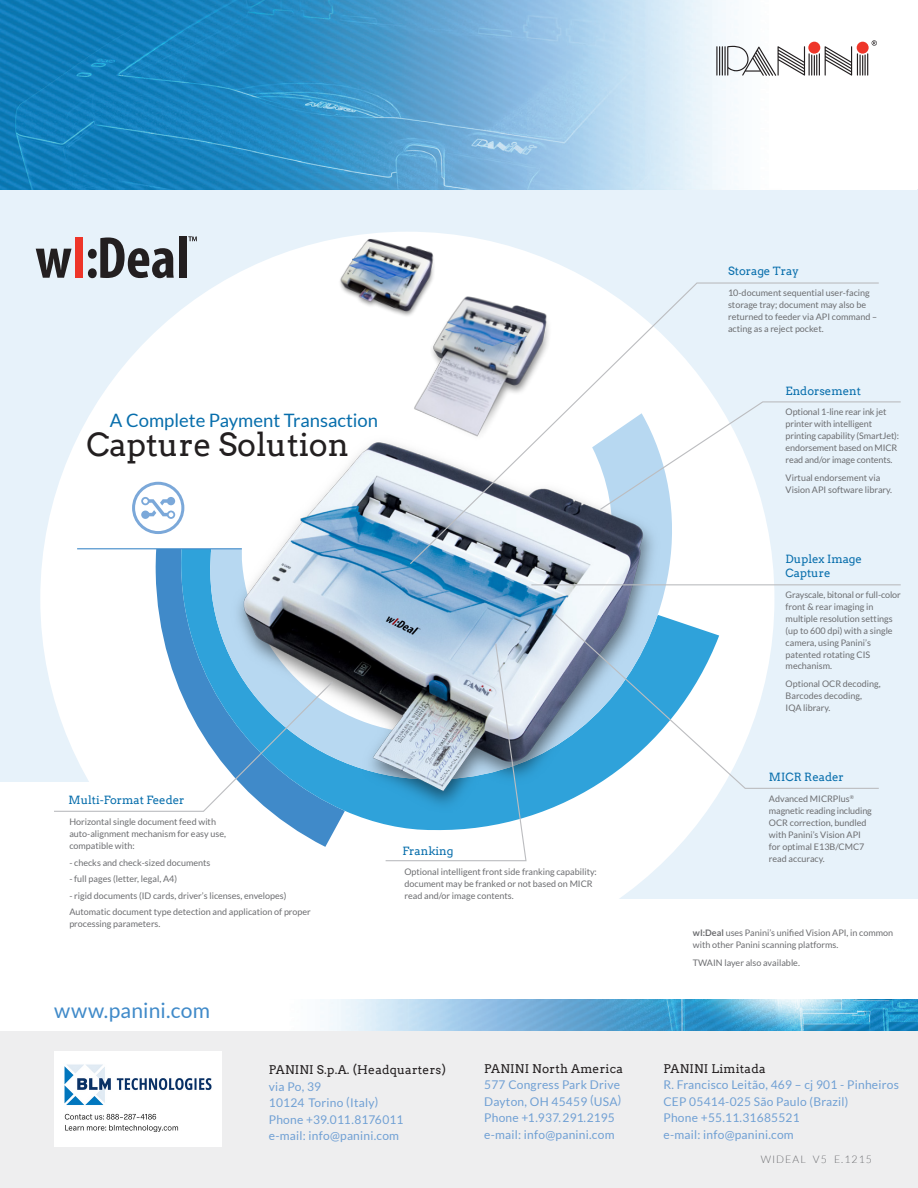
<style>
.page{position:relative;width:918px;height:1188px;background:#fff}
.page>*{position:absolute;margin:0;border:0;box-sizing:border-box;transform-origin:0 0}
.t1{font:31.8px "Arvo";letter-spacing:-.005em;color:#231f20}
.heading_2{font:21px "Lato";letter-spacing:.01em;color:#408ac9}
.t2{font:18.45px "Lato";color:#076eac}
.t3{font:12px/16.5px "Lato";letter-spacing:.02em;color:#70a0d4}
.brochure_code{font:12px/16.5px "Arvo";letter-spacing:.02em;color:#231f20}
.t4{font:11.4px/13.6px "Arvo";color:#076eac}
.brochure_code-2{font:300 10.5px "Lato";letter-spacing:.1em;color:#6c6d70}
.t5{font:9px/12px "Lato";color:#6c6d70}
.s1{font-family:"Lato";color:#70a0d4}
.s2{font-family:"Arvo";color:#231f20}
.s3{font-weight:700}
</style>
<div class="page">
<div style="left:0;top:190px;width:917px;height:709px;background:#e7f2fa"></div>
<div style="left:0;top:782px;width:208px;height:144px;background:#fff"></div>
<div style="left:40px;top:232px;width:734px;height:734px;background:#fff;border-radius:50%"></div>
<svg style="left:156px;top:549px;width:178px;height:298px"></svg>
<svg style="left:181px;top:549px;width:538px;height:283px"></svg>
<hr style="left:77px;top:548px;width:165px;height:1px;background:#408ac9">
<div style="left:132px;top:482px;width:52px;height:52px;border:3px solid #7ba8d9;border-radius:50%"></div>
<svg style="left:141px;top:497px;width:34px;height:22px"></svg>
<img style="left:0;top:1px;width:738px;height:188px">
<svg style="left:716px;top:40px;width:161px;height:36px"></svg>
<img style="left:320px;top:999px;width:598px;height:32px">
<div style="left:0;top:1031px;width:918px;height:157px;background:#eeeeef"></div>
<svg style="left:36px;top:249px;width:36px;height:29px"></svg>
<div style="left:75px;top:238px;width:8px;height:40px;background:#ee3529"></div>
<svg style="left:88px;top:237px;width:86px;height:41px"></svg>
<div style="left:179px;top:237px;width:8px;height:41px;background:#231f20"></div>
<svg style="left:188px;top:237px;width:9px;height:4px"></svg>
<img style="left:340px;top:239px;width:94px;height:77px">
<img style="left:211px;top:442px;width:456px;height:372px">
<svg style="left:409px;top:282px;width:470px;height:283px"></svg>
<svg style="left:599px;top:401px;width:302px;height:110px"></svg>
<svg style="left:554px;top:613px;width:325px;height:176px"></svg>
<hr style="left:531px;top:584px;width:370px;height:1px;background:#bcbdc0">
<svg style="left:384px;top:642px;width:143px;height:220px"></svg>
<svg style="left:53px;top:680px;width:281px;height:132px"></svg>
<img style="left:55px;top:1052px;width:167px;height:95px">
<p class="t2" style="left:110px;top:410px;width:270px">A Complete Payment Transaction</p>
<p class="t1" style="left:86px;top:426px;width:264px">Capture Solution</p>
<p class="t4" style="left:69px;top:794px;width:118px">Multi-Format Feeder</p>
<p class="t5" style="left:69px;top:816px;width:158px">Horizontal single document feed with auto-alignment mechanism for easy use, compatible with:</p>
<p class="t5" style="left:69px;top:856px;width:143px">- checks and check-sized documents</p>
<p class="t5" style="left:69px;top:873px;width:109px">- full pages (letter, legal, A4)</p>
<p class="t5" style="left:69px;top:887px;width:243px;line-height:16.5px">- rigid documents (ID cards, driver’s licenses, envelopes)<br>Automatic document type detection and application of proper</p>
<p class="t5" style="left:69px;top:918px;width:93px">processing parameters.</p>
<p class="heading_2" style="left:54px;top:998px;width:157px">www.panini.com</p>
<p class="t4" style="left:402px;top:844px;width:52px">Franking</p>
<p class="t5" style="left:404px;top:866px;width:194px">Optional intelligent front side franking capability: document may be franked or not based on MICR read and/or image contents.</p>
<p class="brochure_code" style="left:269px;top:1062px;width:179px">PANINI S.p.A. (Headquarters) <span class="s1">via Po, 39</span></p>
<p class="t3" style="left:269px;top:1095px;width:136px">10124 Torino (Italy)<br>Phone +39.011.8176011</p>
<p class="t3" style="left:269px;top:1128px;width:132px">e-mail: info@panini.com</p>
<p class="t3" style="left:484px;top:1060px;width:140px"><span class="s2">PANINI North America<br></span>577 Congress Park Drive</p>
<p class="t3" style="left:484px;top:1093px;width:139px">Dayton, OH 45459 (USA)<br>Phone +1.937. 291.2195</p>
<p class="t3" style="left:484px;top:1126px;width:132px">e-mail: info@panini.com</p>
<p class="t4" style="left:728px;top:264px;width:72px">Storage Tray</p>
<p class="t5" style="left:728px;top:287px;width:151px">10-document sequential user-facing storage tray; document may also be returned to feeder via API command – acting as a reject pocket.</p>
<p class="t4" style="left:786px;top:384px;width:77px">Endorsement</p>
<p class="t5" style="left:786px;top:406px;width:115px">Optional 1-line rear ink jet printer with intelligent printing capability (SmartJet): endorsement based on MICR read and/or image contents.</p>
<p class="t5" style="left:786px;top:472px;width:108px">Virtual endorsement via<br>Vision API software library.</p>
<p class="t4" style="left:786px;top:552px;width:78px">Duplex Image<br>Capture</p>
<p class="t5" style="left:786px;top:588px;width:117px">Grayscale, bitonal or full-color front &amp; rear imaging in multiple resolution settings (up to 600 dpi) with a single camera, using Panini’s patented rotating CIS mechanism.</p>
<p class="t5" style="left:786px;top:678px;width:97px">Optional OCR decoding,<br>Barcodes decoding,<br>IQA library.</p>
<p class="t4" style="left:769px;top:771px;width:76px">MICR Reader</p>
<p class="t5" style="left:769px;top:793px;width:104px">Advanced MICRPlus<sup>® </sup>magnetic reading including<br>OCR correction, bundled with Panini’s Vision API for optimal E13B/CMC7 read accuracy.</p>
<p class="t5" style="left:693px;top:927px;width:202px"><span class="s3">wI:Deal</span> uses Panini’s unified Vision API, in common with other Panini scanning platforms.</p>
<p class="t5" style="left:693px;top:957px;width:109px">TWAIN layer also available.</p>
<p class="brochure_code" style="left:663px;top:1060px;width:104px">PANINI Limitada</p>
<p class="t3" style="left:663px;top:1076px;width:237px">R. Francisco Leitão, 469 – cj 901 - Pinheiros<br>CEP 05414-025 São Paulo (Brazil)</p>
<p class="t3" style="left:663px;top:1109px;width:138px">Phone +55.11.31685521</p>
<p class="t3" style="left:663px;top:1126px;width:132px">e-mail: info@panini.com</p>
<p class="brochure_code-2" style="left:761px;top:1153px;width:113px">WIDEAL V5 E.1215</p>
</div>
